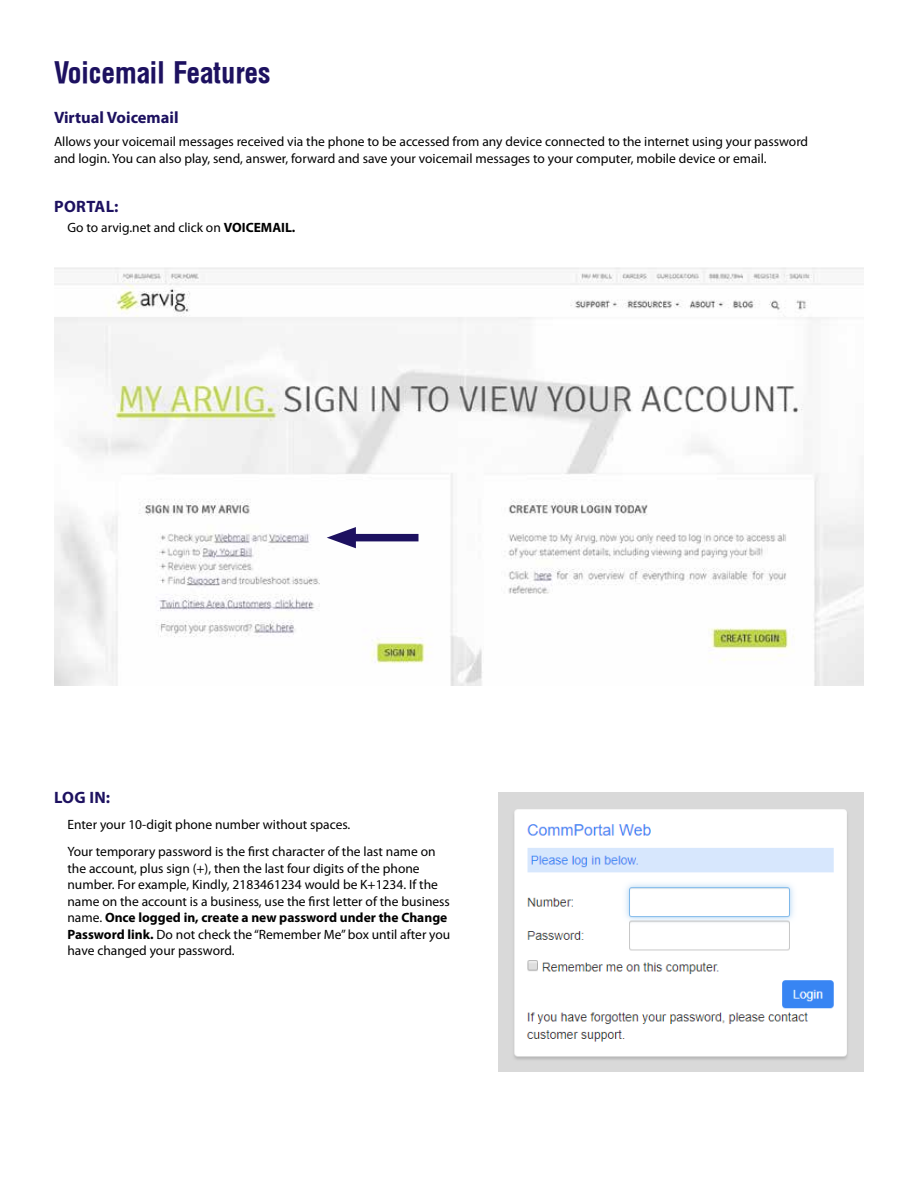
<style>
.page{position:relative;width:918px;height:1188px;background:#fff}
.page>*{position:absolute;margin:0;border:0;box-sizing:border-box;transform-origin:0 0}
.t1{font:700 28.5px "Triumvirate Condensed";color:#1d1160}
.t2{font:700 16.5px "Myriad Pro";color:#1d1160}
.t3{font:13.5px/16.5px "Myriad Pro";color:#000}
.s1{font-weight:700}
</style>
<div class="page">
<img style="left:54px;top:268px;width:810px;height:418px">
<div style="left:344px;top:534px;width:74px;height:7px;background:#1d1160"></div>
<svg style="left:327px;top:527px;width:29px;height:21px"></svg>
<img style="left:498px;top:792px;width:366px;height:279px">
<h1 class="t1" style="left:54px;top:54px;width:218px">Voicemail Features</h1>
<p class="t2" style="left:54px;top:106px;width:126px">Virtual Voicemail</p>
<p class="t3" style="left:54px;top:133px;width:756px">Allows your voicemail messages received via the phone to be accessed from any device connected to the internet using your password and login. You can also play, send, answer, forward and save your voicemail messages to your computer, mobile device or email.</p>
<p class="t2" style="left:54px;top:196px;width:66px">PORTAL:</p>
<p class="t3" style="left:68px;top:219px;width:229px">Go to arvig.net and click on <span class="s1">VOICEMAIL.</span></p>
<p class="t2" style="left:54px;top:787px;width:58px">LOG IN:</p>
<p class="t3" style="left:68px;top:811px;width:370px;line-height:26.5px">Enter your 10-digit phone number without spaces.<br>Your temporary password is the first character of the last name on</p>
<p class="t3" style="left:68px;top:860px;width:384px">the account, plus sign (+), then the last four digits of the phone number. For example, Kindly, 2183461234 would be K+1234. If the name on the account is a business, use the first letter of the business name. <span class="s1">Once logged in, create a new password under the Change Password link.</span> Do not check the “Remember Me” box until after you have changed your password.</p>
</div>
